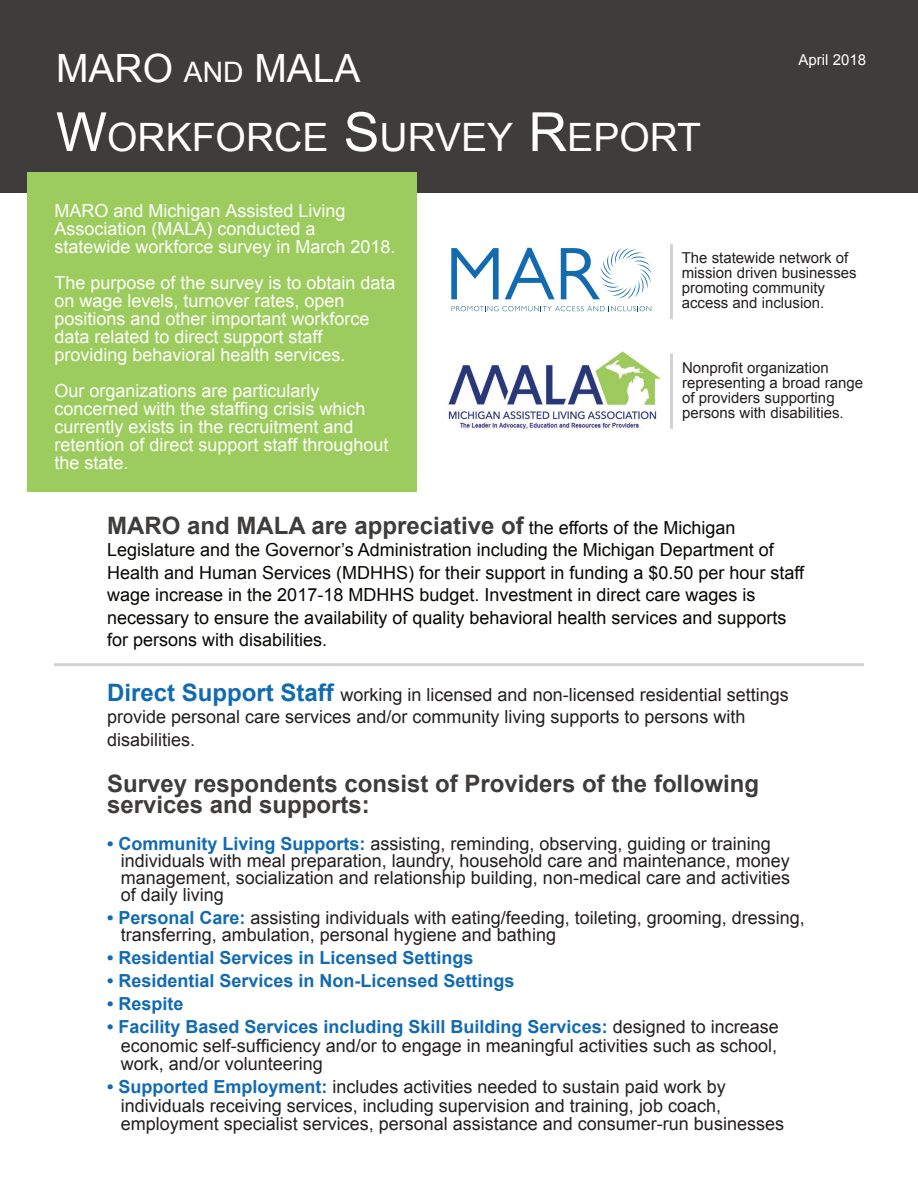
<style>
.page{position:relative;width:918px;height:1188px;background:#fff}
.page>*{position:absolute;margin:0;border:0;box-sizing:border-box;transform-origin:0 0}
.t1{font:39.15px "Arial";color:#fff}
.t2{font:39px "Arial";color:#fff}
.t3{font:700 24px/21px "Arial";color:#3f3d3c}
.t4{font:18px/17px "Arial";color:#231f20}
.t5{font:18px/18px "Arial";color:#fff}
.t6{font:18px/22.5px "Arial";color:#080704}
.t7{font:700 18px "Arial";color:#126bb1}
.t8{font:15px/15px "Arial";color:#231f20}
.t9{font:15px "Arial";color:#fff}
.s1{font-size:28.2px}
.s2{font-size:54px}
.s3{font-weight:400;font-size:18px;color:#080704}
.s4{font-weight:700;font-size:24px;color:#126bb1}
.s5{font-weight:700;color:#126bb1}
</style>
<div class="page">
<img style="left:448px;top:351px;width:224px;height:69px">
<img style="left:459px;top:421px;width:181px;height:9px">
<div style="left:0;top:0;width:918px;height:193px;background:#3f3d3c"></div>
<div style="left:27px;top:172px;width:390px;height:320px;background:#9ccc5d"></div>
<svg style="left:451px;top:248px;width:48px;height:51px"></svg>
<svg style="left:505px;top:248px;width:50px;height:51px"></svg>
<svg style="left:561px;top:248px;width:91px;height:51px"></svg>
<svg style="left:452px;top:306px;width:199px;height:5px"></svg>
<hr style="left:670px;top:244px;width:3px;height:75px;background:#d1d2d4">
<hr style="left:670px;top:354px;width:3px;height:75px;background:#d1d2d4">
<hr style="left:54px;top:663px;width:810px;height:3px;background:#d1d2d4">
<h2 class="t2" style="left:56px;top:54px;width:306px">MARO <span class="s1">AND</span> MALA</h2>
<h1 class="t1" style="left:56px;top:123px;width:646px"><span class="s2">W</span>ORKFORCE <span class="s2">S</span>URVEY <span class="s2">R</span>EPORT</h1>
<p class="t9" style="left:799px;top:54px;width:69px">April 2018</p>
<p class="t5" style="left:54px;top:204px;width:343px">MARO and Michigan Assisted Living<br>Association (MALA) conducted a statewide workforce survey in March 2018.</p>
<p class="t5" style="left:54px;top:276px;width:343px">The purpose of the survey is to obtain data on wage levels, turnover rates, open positions and other important workforce data related to direct support staff providing behavioral health services.</p>
<p class="t5" style="left:54px;top:384px;width:336px">Our organizations are particularly concerned with the staffing crisis which currently exists in the recruitment and retention of direct support staff throughout the state.</p>
<p class="t8" style="left:682px;top:252px;width:177px">The statewide network of mission driven businesses promoting community access and inclusion.</p>
<p class="t8" style="left:682px;top:361px;width:182px">Nonprofit organization representing a broad range of providers supporting persons with disabilities.</p>
<h3 class="t3" style="left:107px;top:517px;width:630px">MARO and MALA are appreciative of <span class="s3">the efforts of the Michigan</span></h3>
<p class="t6" style="left:107px;top:541px;width:699px">Legislature and the Governor’s Administration including the Michigan Department of Health and Human Services (MDHHS) for their support in funding a $0.50 per hour staff wage increase in the 2017-18 MDHHS budget. Investment in direct care wages is necessary to ensure the availability of quality behavioral health services and supports for persons with disabilities.</p>
<p class="t4" style="left:107px;top:685px;width:683px;line-height:22.5px"><span class="s4">Direct Support Staff</span> working in licensed and non-licensed residential settings provide personal care services and/or community living supports to persons with disabilities.</p>
<h3 class="t3" style="left:107px;top:775px;width:654px">Survey respondents consist of Providers of the following services and supports:</h3>
<p class="t4" style="left:121px;top:837px;width:671px;text-indent:-14px"><span class="s5">• Community Living Supports:</span> assisting, reminding, observing, guiding or training individuals with meal preparation, laundry, household care and maintenance, money management, socialization and relationship building, non-medical care and activities of daily living</p>
<p class="t4" style="left:121px;top:911px;width:686px;text-indent:-14px"><span class="s5">• Personal Care:</span> assisting individuals with eating/feeding, toileting, grooming, dressing, transferring, ambulation, personal hygiene and bathing</p>
<p class="t7" style="left:107px;top:951px;width:368px">• Residential Services in Licensed Settings</p>
<p class="t7" style="left:107px;top:974px;width:409px">• Residential Services in Non-Licensed Settings</p>
<p class="t7" style="left:107px;top:997px;width:78px">• Respite</p>
<p class="t4" style="left:121px;top:1019px;width:660px;line-height:18.6px;text-align:justify;text-indent:-14px"><span class="s5">• Facility Based Services including Skill Building Services:</span> designed to increase economic self-sufficiency and/or to engage in meaningful activities such as school, work, and/or volunteering</p>
<p class="t4" style="left:121px;top:1079px;width:665px;line-height:18.6px;text-indent:-14px"><span class="s5">• Supported Employment:</span> includes activities needed to sustain paid work by individuals receiving services, including supervision and training, job coach, employment specialist services, personal assistance and consumer-run businesses</p>
</div>
